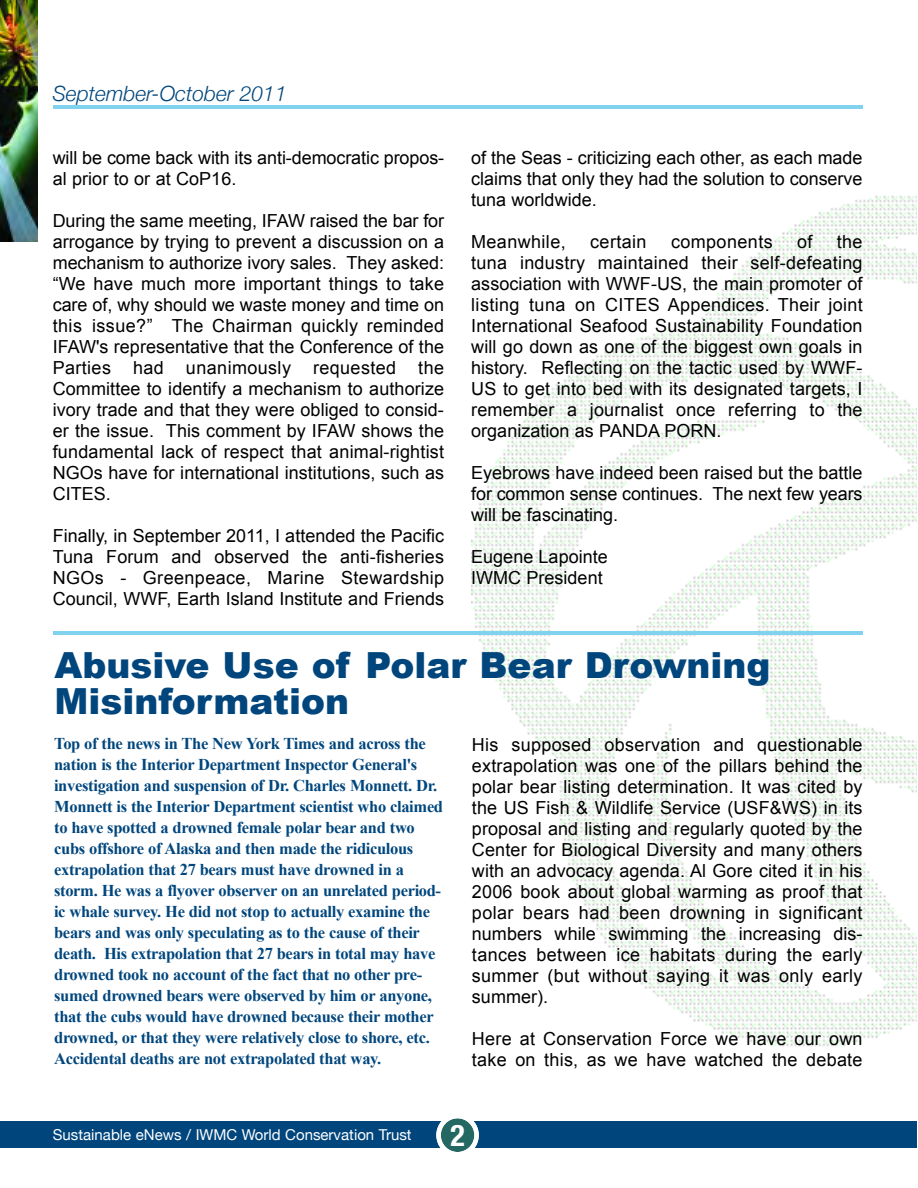
<style>
.page{position:relative;width:918px;height:1188px;background:#fff}
.page>*{position:absolute;margin:0;border:0;box-sizing:border-box;transform-origin:0 0}
.t1{font:900 36px/36px "Arial";color:#00467d}
.t2{font:700 condensed 30px "Helvetica Neue";color:#fff}
.t3{font:italic 300 21px "Helvetica Neue";color:#00467d}
.t4{font:18px/21px "Arial";color:#000;text-align:justify}
.t5{font:18px "Arial";letter-spacing:.025em;color:#000}
.t6{font:700 16.5px/21px "Times New Roman";letter-spacing:-.02em;color:#00467d}
.t7{font:15px "Helvetica Neue";color:#fff}
</style>
<div class="page">
<img style="left:636px;top:195px;width:281px;height:146px">
<img style="left:471px;top:342px;width:446px;height:705px">
<hr style="left:53px;top:105px;width:810px;height:3px;background:#80d2ef">
<div style="left:0;top:1121px;width:917px;height:27px;background:#00467d"></div>
<svg style="left:436px;top:1118px;width:43px;height:34px"></svg>
<img style="left:0;top:0;width:38px;height:242px">
<hr style="left:53px;top:632px;width:810px;height:3px;background:#80d2ef">
<p class="t3" style="left:53px;top:81px;width:235px">September-October 2011</p>
<p class="t4" style="left:53px;top:147px;width:393px">will be come back with its anti-democratic propos&shy;al prior to or at CoP16.</p>
<p class="t4" style="left:53px;top:210px;width:393px">During the same meeting, IFAW raised the bar for arrogance by trying to prevent a discussion on a mechanism to authorize ivory sales. They asked: “We have much more important things to take care of, why should we waste money and time on this issue?” The Chairman quickly reminded IFAW's representative that the Conference of the Parties had unanimously requested the Committee to identify a mechanism to authorize ivory trade and that they were obliged to consid&shy;er the issue. This comment by IFAW shows the fundamental lack of respect that animal-rightist NGOs have for international institutions, such as CITES.</p>
<p class="t4" style="left:53px;top:525px;width:393px">Finally, in September 2011, I attended the Pacific Tuna Forum and observed the anti-fisheries NGOs - Greenpeace, Marine Stewardship Council, WWF, Earth Island Institute and Friends</p>
<p class="t4" style="left:471px;top:147px;width:393px">of the Seas - criticizing each other, as each made claims that only they had the solution to conserve tuna worldwide.</p>
<p class="t5" style="left:471px;top:232px;width:96px">Meanwhile,</p>
<p class="t5" style="left:590px;top:232px;width:58px">certain</p>
<p class="t5" style="left:671px;top:232px;width:103px">components</p>
<p class="t4" style="left:797px;top:231px;width:17px">of</p>
<p class="t4" style="left:471px;top:231px;width:393px;text-indent:366px">the tuna industry maintained their self-defeating association with WWF-US, the main promoter of listing tuna on CITES Appendices. Their joint International Seafood Sustainability Foundation will go down as one of the biggest own goals in history. Reflecting on the tactic used by WWF-US to get into bed with its designated targets, I remember a journalist once referring to the organization as PANDA PORN.</p>
<p class="t4" style="left:471px;top:462px;width:393px">Eyebrows have indeed been raised but the battle for common sense continues. The next few years will be fascinating.</p>
<p class="t4" style="left:471px;top:546px;width:138px">Eugene Lapointe<br>IWMC President</p>
<h1 class="t1" style="left:55px;top:646px;width:718px">Abusive Use of Polar Bear Drowning<br>Misinformation</h1>
<p class="t6" style="left:54px;top:733px;width:390px">Top of the news in The New York Times and across the nation is the Interior D e p a rtment Inspector G e n e r a l's investigation and suspension of Dr. Charles Monnett. Dr.<br>Monnett is the Interior D e p a rtment scientist who claimed to have spotted a drowned female polar b e a r and two cubs offs h o re of Alaska and then made the ridiculous extrapolation that 27 bears must have drowned in a storm. He was a flyover o b s e r v e r on an unrelated period&shy;ic whale survey. He did not stop to actually examine the bears and was only speculating as to the cause of their death. His extrapolation that 27 bears in total may have d rowned took no account of the fact that no other p re&shy;sumed drowned bears were observed by him or a n y o n e , that the cubs would have drowned because their m o th e r d rowned, or that they were relatively close to shore, etc.<br>Accidental deaths are not extrapolated that way.</p>
<p class="t4" style="left:472px;top:734px;width:392px">His supposed observation and questionable extrapolation was one of the pillars behind the polar bear listing determination. It was cited by the US Fish &amp; Wildlife Service (USF&amp;WS) in its proposal and listing and regularly quoted by the Center for Biological Diversity and many others with an advocacy agenda. Al Gore cited it in his 2006 book about global warming as proof that polar bears had been drowning in significant numbers while swimming the increasing dis&shy;tances between ice habitats during the early summer (but without saying it was only early summer).</p>
<p class="t4" style="left:472px;top:1028px;width:392px">Here at Conservation Force we have our own take on this, as we have watched the debate</p>
<p class="t7" style="left:53px;top:1126px;width:360px">Sustainable eNews / IWMC World Conservation Trust</p>
<h2 class="t2" style="left:451px;top:1117px;width:16px">2</h2>
</div>
